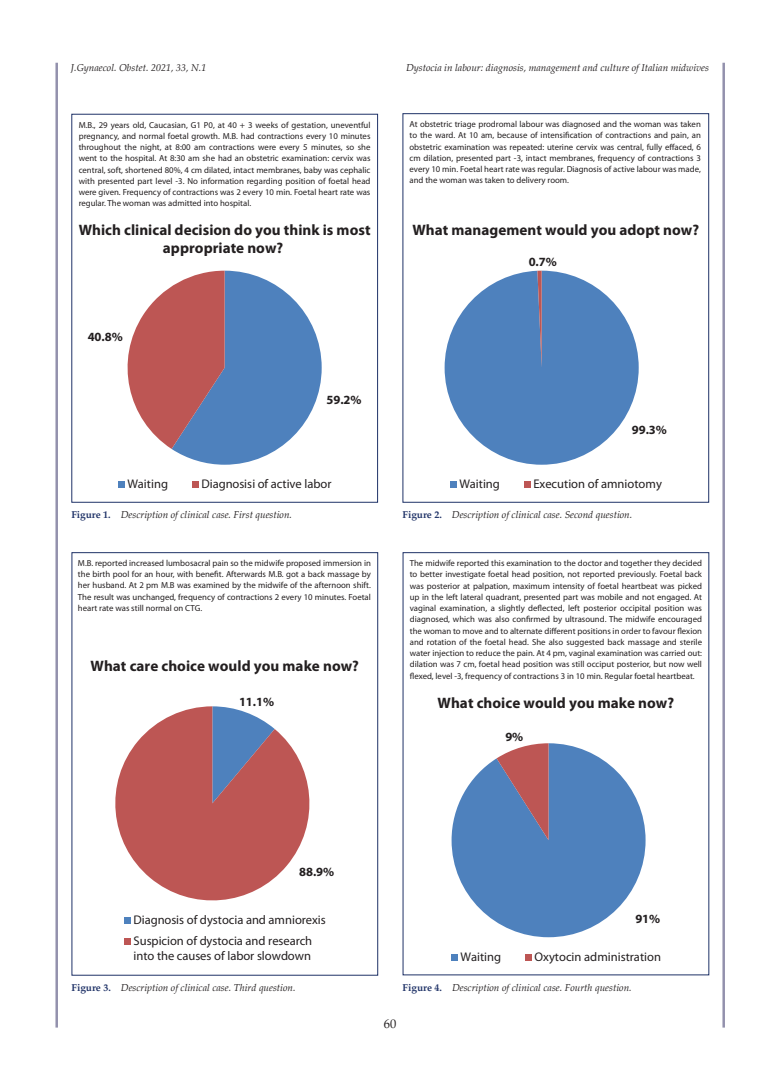
<style>
.page{position:relative;width:780px;height:1088px;background:#fff}
.page>*{position:absolute;margin:0;border:0;box-sizing:border-box;transform-origin:0 0}
.t1{font:700 15.12px/18.1px "Myriad Pro";letter-spacing:.005em;color:#231f20;text-align:center}
.t2{font:12.62px/21.2px "Myriad Pro";color:#231f20}
.t3{font:700 12.62px "Myriad Pro";color:#231f20}
.t4{font:12.5px "Palatino";color:#231f20}
.t5{font:italic 10px "Palatino";color:#231f20}
.t6{font:8.75px/11.2px "Myriad Pro";color:#231f20;text-align:justify}
.s1{font-weight:700;font-style:normal;color:#1f3267}
</style>
<div class="page">
<hr style="left:55px;top:63px;width:3px;height:964px;background:#9391ad">
<hr style="left:722px;top:63px;width:3px;height:964px;background:#9391ad">
<svg style="left:127px;top:271px;width:194px;height:194px"></svg>
<div style="left:118px;top:481px;width:6px;height:7px;background:#4e81bd"></div>
<div style="left:192px;top:481px;width:6px;height:7px;background:#bd5654"></div>
<div style="left:449px;top:481px;width:7px;height:7px;background:#4e81bd"></div>
<div style="left:523px;top:481px;width:7px;height:7px;background:#bd5654"></div>
<div style="left:444px;top:271px;width:194px;height:194px;background:#4e81bd;border-radius:96px"></div>
<svg style="left:537px;top:271px;width:4px;height:81px"></svg>
<div style="left:402px;top:113px;width:307px;height:389px;border:1px solid #1f3267"></div>
<svg style="left:115px;top:706px;width:195px;height:195px;fill:#bd5654"></svg>
<div style="left:124px;top:917px;width:7px;height:6px;background:#4e81bd"></div>
<div style="left:124px;top:938px;width:7px;height:7px;background:#bd5654"></div>
<div style="left:72px;top:552px;width:306px;height:423px;border:1px solid #1f3267"></div>
<svg style="left:451px;top:954px;width:6px;height:6px"></svg>
<svg style="left:525px;top:954px;width:6px;height:6px"></svg>
<svg style="left:451px;top:743px;width:194px;height:194px;fill:#4e81bd"></svg>
<svg style="left:496px;top:743px;width:52px;height:97px;background:#91728a"></svg>
<p class="t5" style="left:71px;top:59px;width:137px">J.Gynaecol. Obstet. 2021, 33, N.1</p>
<p class="t5" style="left:406px;top:59px;width:304px">Dystocia in labour: diagnosis, management and culture of Italian midwives</p>
<p class="t6" style="left:79px;top:119px;width:293px">M.B., 29 years old, Caucasian, G1 P0, at 40 + 3 weeks of gestation, uneventful pregnancy, and normal foetal growth. M.B. had contractions every 10 minutes throughout the night, at 8:00 am contractions were every 5 minutes, so she went to the hospital. At 8:30 am she had an obstetric examination: cervix was central, soft, shortened 80%, 4 cm dilated, intact membranes, baby was cephalic with presented part level -3. No information regarding position of foetal head were given. Frequency of contractions was 2 every 10 min. Foetal heart rate was regular. The woman was admitted into hospital.</p>
<p class="t6" style="left:409px;top:118px;width:293px">At obstetric triage prodromal labour was diagnosed and the woman was taken to the ward. At 10 am, because of intensification of contractions and pain, an obstetric examination was repeated: uterine cervix was central, fully effaced, 6 cm dilation, presented part -3, intact membranes, frequency of contractions 3 every 10 min. Foetal heart rate was regular. Diagnosis of active labour was made, and the woman was taken to delivery room.</p>
<h1 class="t1" style="left:79px;top:220px;width:293px">Which clinical decision do you think is most appropriate now?</h1>
<h2 class="t3" style="left:88px;top:328px;width:37px">40.8%</h2>
<h2 class="t3" style="left:326px;top:391px;width:37px">59.2%</h2>
<h2 class="t2" style="left:127px;top:473px;width:42px">Waiting</h2>
<h2 class="t2" style="left:201px;top:473px;width:131px">Diagnosisi of active labor</h2>
<h1 class="t1" style="left:412px;top:220px;width:288px">What management would you adopt now?</h1>
<h2 class="t3" style="left:528px;top:253px;width:30px">0.7%</h2>
<h2 class="t3" style="left:631px;top:422px;width:37px">99.3%</h2>
<h2 class="t2" style="left:459px;top:473px;width:42px">Waiting</h2>
<h2 class="t2" style="left:533px;top:473px;width:130px">Execution of amniotomy</h2>
<p class="t5" style="left:71px;top:507px;width:222px"><span class="s1">Figure 1.</span> Description of clinical case. First question.</p>
<p class="t5" style="left:402px;top:507px;width:231px"><span class="s1">Figure 2.</span> Description of clinical case. Second question.</p>
<p class="t6" style="left:78px;top:557px;width:294px">M.B. reported increased lumbosacral pain so the midwife proposed immersion in the birth pool for an hour, with benefit. Afterwards M.B. got a back massage by her husband. At 2 pm M.B was examined by the midwife of the afternoon shift.<br>The result was unchanged, frequency of contractions 2 every 10 minutes. Foetal heart rate was still normal on CTG.</p>
<p class="t6" style="left:410px;top:557px;width:294px">The midwife reported this examination to the doctor and together they decided to better investigate foetal head position, not reported previously. Foetal back was posterior at palpation, maximum intensity of foetal heartbeat was picked up in the left lateral quadrant, presented part was mobile and not engaged. At vaginal examination, a slightly deflected, left posterior occipital position was diagnosed, which was also confirmed by ultrasound. The midwife encouraged the woman to move and to alternate different positions in order to favour flexion and rotation of the foetal head. She also suggested back massage and sterile water injection to reduce the pain. At 4 pm, vaginal examination was carried out: dilation was 7 cm, foetal head position was still occiput posterior, but now well flexed, level -3, frequency of contractions 3 in 10 min. Regular foetal heartbeat.</p>
<h1 class="t1" style="left:90px;top:656px;width:270px">What care choice would you make now?</h1>
<h2 class="t3" style="left:239px;top:694px;width:37px">11.1%</h2>
<h1 class="t1" style="left:437px;top:693px;width:238px">What choice would you make now?</h1>
<h2 class="t3" style="left:299px;top:863px;width:37px">88.9%</h2>
<h2 class="t2" style="left:133px;top:909px;width:194px">Diagnosis of dystocia and amniorexis<br>Suspicion of dystocia and research</h2>
<h2 class="t2" style="left:133px;top:945px;width:179px">into the causes of labor slowdown</h2>
<h2 class="t3" style="left:505px;top:728px;width:19px">9%</h2>
<h2 class="t3" style="left:635px;top:910px;width:26px">91%</h2>
<h2 class="t2" style="left:460px;top:945px;width:42px">Waiting</h2>
<h2 class="t2" style="left:534px;top:945px;width:128px">Oxytocin administration</h2>
<p class="t5" style="left:71px;top:979px;width:225px"><span class="s1">Figure 3.</span> Description of clinical case. Third question.</p>
<p class="t5" style="left:402px;top:979px;width:230px"><span class="s1">Figure 4.</span> Description of clinical case. Fourth question.</p>
<h3 class="t4" style="left:384px;top:1013px;width:14px">60</h3>
</div>
